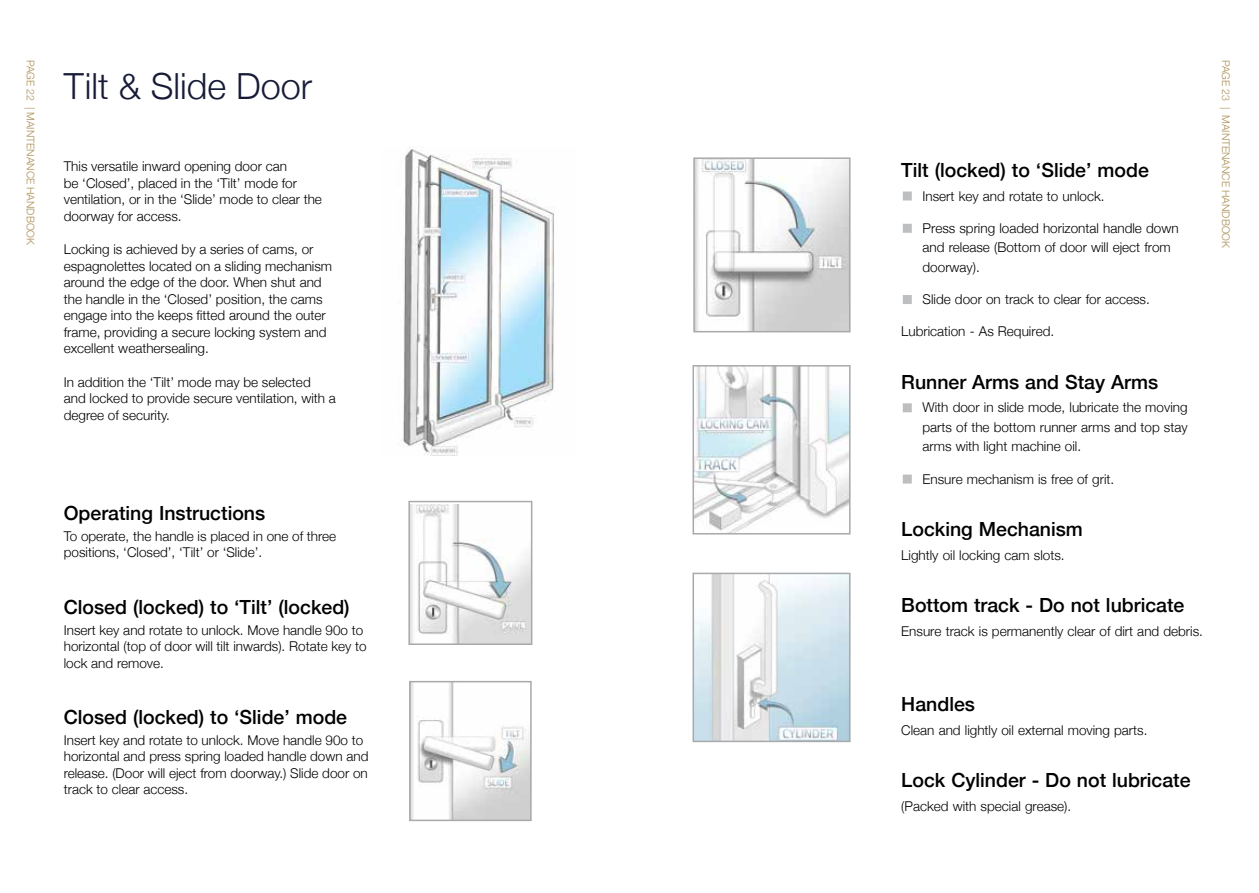
<style>
.page{position:relative;width:1259px;height:893px;background:#fff}
.page>*{position:absolute;margin:0;border:0;box-sizing:border-box;transform-origin:0 0}
.t1{font:300 36px "Helvetica Neue";color:#171b37}
.t2{font:500 19.5px "Helvetica Neue";color:#000}
.t3{font:300 13.5px/16.5px "Helvetica Neue";color:#000}
.t4{font:300 10.5px "Helvetica Neue";color:#ab9157}
</style>
<div class="page">
<div style="left:903px;top:191px;width:8px;height:9px;background:#bcbec0"></div>
<div style="left:903px;top:224px;width:8px;height:9px;background:#bcbec0"></div>
<div style="left:903px;top:295px;width:8px;height:9px;background:#bcbec0"></div>
<div style="left:902px;top:403px;width:9px;height:9px;background:#bcbec0"></div>
<div style="left:902px;top:475px;width:9px;height:9px;background:#bcbec0"></div>
<img style="left:403px;top:147px;width:151px;height:309px">
<img style="left:412px;top:684px;width:116px;height:134px">
<div style="left:409px;top:681px;width:122px;height:140px;border:2px solid #a7a9ac"></div>
<img style="left:411px;top:505px;width:118px;height:137px">
<div style="left:408px;top:501px;width:124px;height:144px;border:2px solid #a7a9ac"></div>
<img style="left:696px;top:160px;width:151px;height:169px">
<div style="left:693px;top:157px;width:157px;height:175px;border:2px solid #a7a9ac"></div>
<img style="left:695px;top:576px;width:152px;height:163px">
<div style="left:692px;top:573px;width:158px;height:169px;border:2px solid #a7a9ac"></div>
<img style="left:695px;top:368px;width:152px;height:163px">
<div style="left:692px;top:365px;width:158px;height:169px;border:2px solid #a7a9ac"></div>
<p class="t4" style="left:39px;top:60px;width:187px;rotate:90deg">PAGE 22 | MAINTENANCE HANDBOOK</p>
<h1 class="t1" style="left:64px;top:57px;width:250px">Tilt &amp; Slide Door</h1>
<p class="t4" style="left:1234px;top:60px;width:190px;rotate:90deg">PAGE 23 | MAINTENANCE HANDBOOK</p>
<p class="t3" style="left:64px;top:157px;width:260px">This versatile inward opening door can<br>be ‘Closed’, placed in the ‘Tilt’ mode for ventilation, or in the ‘Slide’ mode to clear the doorway for access.</p>
<p class="t3" style="left:64px;top:240px;width:270px">Locking is achieved by a series of cams, or espagnolettes located on a sliding mechanism around the edge of the door. When shut and the handle in the ‘Closed’ position, the cams engage into the keeps fitted around the outer frame, providing a secure locking system and excellent weathersealing.</p>
<p class="t3" style="left:64px;top:373px;width:274px">In addition the ‘Tilt’ mode may be selected and locked to provide secure ventilation, with a degree of security.</p>
<h2 class="t2" style="left:901px;top:154px;width:249px">Tilt (locked) to ‘Slide’ mode</h2>
<p class="t3" style="left:922px;top:186px;width:183px">Insert key and rotate to unlock.</p>
<p class="t3" style="left:922px;top:217px;width:257px;line-height:19.5px">Press spring loaded horizontal handle down and release (Bottom of door will eject from doorway).</p>
<p class="t3" style="left:922px;top:290px;width:229px">Slide door on track to clear for access.</p>
<p class="t3" style="left:901px;top:322px;width:154px">Lubrication - As Required.</p>
<h2 class="t2" style="left:901px;top:366px;width:258px">Runner Arms and Stay Arms</h2>
<p class="t3" style="left:922px;top:397px;width:267px;line-height:19.5px;text-align:justify">With door in slide mode, lubricate the moving parts of the bottom runner arms and top stay arms with light machine oil.</p>
<p class="t3" style="left:922px;top:469px;width:193px">Ensure mechanism is free of grit.</p>
<h2 class="t2" style="left:901px;top:514px;width:183px">Locking Mechanism</h2>
<p class="t3" style="left:901px;top:546px;width:165px">Lightly oil locking cam slots.</p>
<h2 class="t2" style="left:901px;top:590px;width:285px">Bottom track - Do not lubricate</h2>
<p class="t3" style="left:901px;top:622px;width:303px">Ensure track is permanently clear of dirt and debris.</p>
<h2 class="t2" style="left:64px;top:497px;width:203px">Operating Instructions</h2>
<p class="t3" style="left:64px;top:527px;width:274px">To operate, the handle is placed in one of three positions, ‘Closed’, ‘Tilt’ or ‘Slide’.</p>
<h2 class="t2" style="left:64px;top:591px;width:287px">Closed (locked) to ‘Tilt’ (locked)</h2>
<p class="t3" style="left:64px;top:621px;width:304px">Insert key and rotate to unlock. Move handle 90o to horizontal (top of door will tilt inwards). Rotate key to lock and remove.</p>
<h2 class="t2" style="left:64px;top:702px;width:285px">Closed (locked) to ‘Slide’ mode</h2>
<p class="t3" style="left:64px;top:731px;width:306px">Insert key and rotate to unlock. Move handle 90o to horizontal and press spring loaded handle down and release. (Door will eject from doorway.) Slide door on track to clear access.</p>
<h2 class="t2" style="left:901px;top:688px;width:75px">Handles</h2>
<p class="t3" style="left:901px;top:720px;width:248px">Clean and lightly oil external moving parts.</p>
<h2 class="t2" style="left:901px;top:764px;width:291px">Lock Cylinder - Do not lubricate</h2>
<p class="t3" style="left:901px;top:797px;width:171px">(Packed with special grease).</p>
</div>
